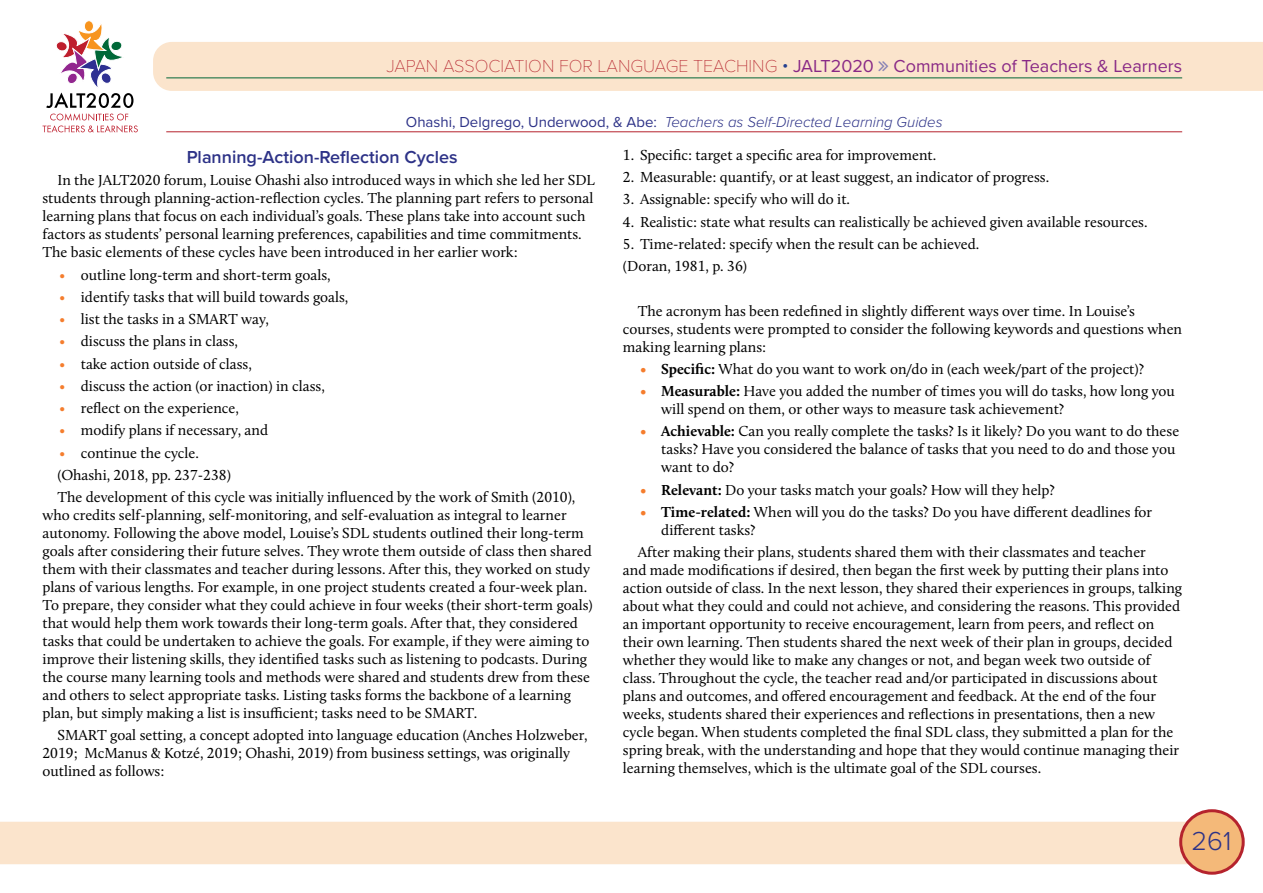
<style>
.page{position:relative;width:1263px;height:893px;background:#fff}
.page>*{position:absolute;margin:0;border:0;box-sizing:border-box;transform-origin:0 0}
.t1{font:300 27px "Proxima Nova";color:#2d3287}
.t2{font:18px "Proxima Nova";color:#892986}
.t3{font:600 18px "Proxima Nova";color:#2d3287}
.t4{font:15px/18px "Calluna";color:#000}
.t5{font:italic 300 15px "Proxima Nova";color:#2d3287}
.s1{font-family:"Proxima Nova T";font-weight:100;color:#b5232d}
.s2{font-weight:300;color:#24408f}
.s3{font-weight:400;font-style:normal}
.s4{color:#f57d2d}
.s5{font-weight:700;color:#f57d2d}
.s6{font-weight:700}
</style>
<div class="page">
<div style="left:0;top:822px;width:1190px;height:42px;background:#fbe4cc"></div>
<div style="left:1181px;top:811px;width:62px;height:62px;background:#f4b979;border-radius:50%"></div>
<div style="left:1179px;top:809px;width:66px;height:66px;border:3px solid #b5232d;border-radius:50%"></div>
<div style="left:153px;top:42px;width:1110px;height:49px;background:#fbe4cc"></div>
<hr style="left:166px;top:78px;width:1016px;height:1px;background:#026537">
<hr style="left:166px;top:132px;width:1016px;height:1px;background:#b5232d">
<div style="left:84px;top:20px;width:10px;height:12px;border:1px solid #fff;border-radius:50%"></div>
<svg style="left:43px;top:22px;width:95px;height:111px"></svg>
<svg style="left:879px;top:61px;width:9px;height:10px"></svg>
<p class="t2" style="left:386px;top:52px;width:797px"><span class="s1">JAPAN ASSOCIATION FOR LANGUAGE TEACHING</span> <span class="s2">•</span> JALT2020 Communities of Teachers &amp; Learners</p>
<p class="t5" style="left:406px;top:111px;width:538px"><span class="s3">Ohashi, Delgrego, Underwood, &amp; Abe:</span> Teachers as Self-Directed Learning Guides</p>
<p class="t3" style="left:187px;top:144px;width:272px">Planning-Action-Reflection Cycles</p>
<p class="t4" style="left:43px;top:171px;width:554px;text-indent:15px">In the JALT2020 forum, Louise Ohashi also introduced ways in which she led her SDL students through planning-action-reflection cycles. The planning part refers to personal learning plans that focus on each individual’s goals. These plans take into account such factors as students’ personal learning preferences, capabilities and time commitments.<br>The basic elements of these cycles have been introduced in her earlier work:</p>
<p class="t4" style="left:60px;top:265px;width:273px"><span class="s4">•</span> outline long-term and short-term goals,</p>
<p class="t4" style="left:60px;top:288px;width:290px"><span class="s4">•</span> identify tasks that will build towards goals,</p>
<p class="t4" style="left:60px;top:310px;width:211px"><span class="s4">•</span> list the tasks in a SMART way,</p>
<p class="t4" style="left:60px;top:332px;width:180px"><span class="s4">•</span> discuss the plans in class,</p>
<p class="t4" style="left:60px;top:354px;width:194px"><span class="s4">•</span> take action outside of class,</p>
<p class="t4" style="left:60px;top:377px;width:267px"><span class="s4">•</span> discuss the action (or inaction) in class,</p>
<p class="t4" style="left:60px;top:399px;width:181px"><span class="s4">•</span> reflect on the experience,</p>
<p class="t4" style="left:60px;top:421px;width:210px"><span class="s4">•</span> modify plans if necessary, and</p>
<p class="t4" style="left:57px;top:441px;width:519px;line-height:22.2px"><span class="s4">•</span> continue the cycle.<br>(Ohashi, 2018, pp. 237-238)<br>The development of this cycle was initially influenced by the work of Smith (2010),</p>
<p class="t4" style="left:43px;top:506px;width:551px">who credits self-planning, self-monitoring, and self-evaluation as integral to learner autonomy. Following the above model, Louise’s SDL students outlined their long-term goals after considering their future selves. They wrote them outside of class then shared them with their classmates and teacher during lessons. After this, they worked on study plans of various lengths. For example, in one project students created a four-week plan.<br>To prepare, they consider what they could achieve in four weeks (their short-term goals) that would help them work towards their long-term goals. After that, they considered tasks that could be undertaken to achieve the goals. For example, if they were aiming to improve their listening skills, they identified tasks such as listening to podcasts. During the course many learning tools and methods were shared and students drew from these and others to select appropriate tasks. Listing tasks forms the backbone of a learning plan, but simply making a list is insufficient; tasks need to be SMART.</p>
<p class="t4" style="left:43px;top:726px;width:546px;text-indent:15px">SMART goal setting, a concept adopted into language education (Anches Holzweber,<br>2019; McManus &amp; Kotzé, 2019; Ohashi, 2019) from business settings, was originally outlined as follows:</p>
<p class="t4" style="left:623px;top:146px;width:315px">1. Specific: target a specific area for improvement.</p>
<p class="t4" style="left:623px;top:168px;width:428px">2. Measurable: quantify, or at least suggest, an indicator of progress.</p>
<p class="t4" style="left:623px;top:190px;width:229px">3. Assignable: specify who will do it.</p>
<p class="t4" style="left:623px;top:213px;width:526px">4. Realistic: state what results can realistically be achieved given available resources.</p>
<p class="t4" style="left:623px;top:233px;width:358px;line-height:22.2px">5. Time-related: specify when the result can be achieved. (Doran, 1981, p. 36)</p>
<p class="t4" style="left:623px;top:302px;width:561px;text-indent:15px">The acronym has been redefined in slightly different ways over time. In Louise’s courses, students were prompted to consider the following keywords and questions when making learning plans:</p>
<p class="t4" style="left:640px;top:360px;width:505px"><span class="s5">•</span> <span class="s6">Specific:</span> What do you want to work on/do in (each week/part of the project)?</p>
<p class="t4" style="left:661px;top:382px;width:515px;text-indent:-21px"><span class="s5">•</span> <span class="s6">Measurable:</span> Have you added the number of times you will do tasks, how long you will spend on them, or other ways to measure task achievement?</p>
<p class="t4" style="left:661px;top:422px;width:519px;text-indent:-21px"><span class="s5">•</span> <span class="s6">Achievable:</span> Can you really complete the tasks? Is it likely? Do you want to do these tasks? Have you considered the balance of tasks that you need to do and those you want to do?</p>
<p class="t4" style="left:640px;top:481px;width:416px"><span class="s5">•</span> <span class="s6">Relevant:</span> Do your tasks match your goals? How will they help?</p>
<p class="t4" style="left:661px;top:503px;width:492px;text-indent:-21px"><span class="s5">•</span> <span class="s6">Time-related:</span> When will you do the tasks? Do you have different deadlines for different tasks?</p>
<p class="t4" style="left:623px;top:543px;width:561px;text-indent:15px">After making their plans, students shared them with their classmates and teacher<br>and made modifications if desired, then began the first week by putting their plans into action outside of class. In the next lesson, they shared their experiences in groups, talking about what they could and could not achieve, and considering the reasons. This provided an important opportunity to receive encouragement, learn from peers, and reflect on their own learning. Then students shared the next week of their plan in groups, decided whether they would like to make any changes or not, and began week two outside of class. Throughout the cycle, the teacher read and/or participated in discussions about plans and outcomes, and offered encouragement and feedback. At the end of the four weeks, students shared their experiences and reflections in presentations, then a new cycle began. When students completed the final SDL class, they submitted a plan for the spring break, with the understanding and hope that they would continue managing their learning themselves, which is the ultimate goal of the SDL courses.</p>
<h1 class="t1" style="left:1191px;top:820px;width:41px">261</h1>
</div>
